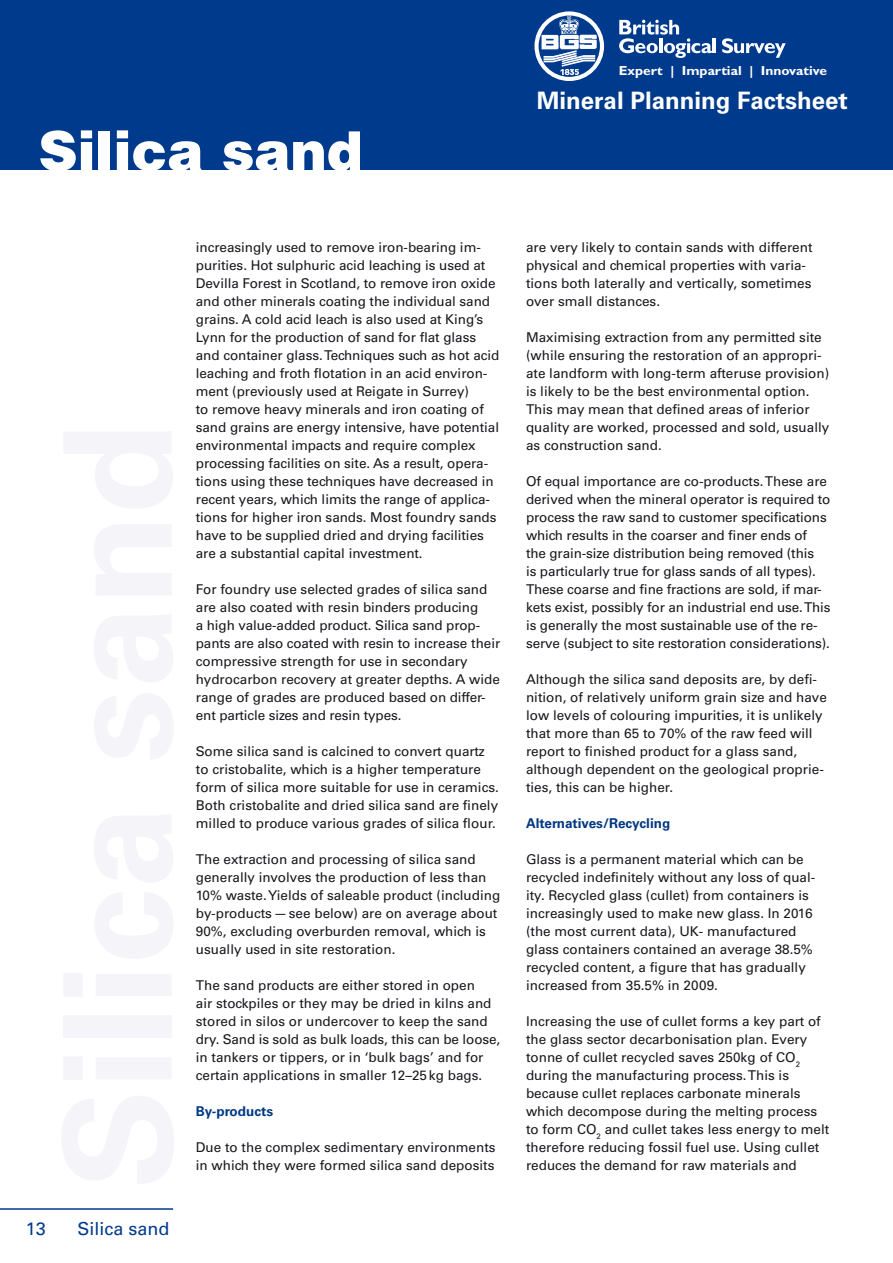
<style>
.page{position:relative;width:893px;height:1263px;background:#fff}
.page>*{position:absolute;margin:0;border:0;box-sizing:border-box;transform-origin:0 0}
.t1{font:900 54px "Helvetica";color:#fff}
.t2{font:700 24px "Univers";color:#fff}
.t3{font:18px "Univers";color:#003a8c}
.t4{font:13.5px/18px "Univers";color:#1a171c}
.t5{font:700 13.5px "Univers";color:#003883}
.t6{font:700 13.05px "Gill Sans";color:#fff;scale:1.05 1}
</style>
<div class="page">
<hr style="left:0;top:1208px;width:173px;height:2px;background:#003a8c">
<div style="left:0;top:0;width:893px;height:170px;background:#003a8c"></div>
<hr style="left:713px;top:39px;width:3px;height:14px;background:#fff">
<svg style="left:722px;top:38px;width:64px;height:20px"></svg>
<svg style="left:619px;top:20px;width:93px;height:38px"></svg>
<svg style="left:541px;top:16px;width:56px;height:59px"></svg>
<div style="left:534px;top:11px;width:70px;height:70px;border:4px solid #fff;border-radius:50%"></div>
<h1 class="t1" style="left:39px;top:116px;width:325px">Silica sand</h1>
<p class="t6" style="left:619px;top:63px;width:200px">Expert | Impartial | Innovative</p>
<h2 class="t2" style="left:537px;top:86px;width:312px">Mineral Planning Factsheet</h2>
<h3 class="t3" style="left:26px;top:1218px;width:22px">13</h3>
<h3 class="t3" style="left:77px;top:1218px;width:94px">Silica sand</h3>
<p class="t4" style="left:196px;top:238px;width:305px">increasingly used to remove iron-bearing im&shy;purities. Hot sulphuric acid leaching is used at Devilla Forest in Scotland, to remove iron oxide and other minerals coating the individual sand grains. A cold acid leach is also used at King’s Lynn for the production of sand for flat glass and container glass. Techniques such as hot acid leaching and froth flotation in an acid environ&shy;ment (previously used at Reigate in Surrey)<br>to remove heavy minerals and iron coating of sand grains are energy intensive, have potential environmental impacts and require complex processing facilities on site. As a result, opera&shy;tions using these techniques have decreased in recent years, which limits the range of applica&shy;tions for higher iron sands. Most foundry sands have to be supplied dried and drying facilities are a substantial capital investment.</p>
<p class="t4" style="left:196px;top:580px;width:306px">For foundry use selected grades of silica sand are also coated with resin binders producing<br>a high value-added product. Silica sand prop&shy;pants are also coated with resin to increase their compressive strength for use in secondary hydrocarbon recovery at greater depths. A wide range of grades are produced based on differ&shy;ent particle sizes and resin types.</p>
<p class="t4" style="left:196px;top:742px;width:305px">Some silica sand is calcined to convert quartz to cristobalite, which is a higher temperature form of silica more suitable for use in ceramics.<br>Both cristobalite and dried silica sand are finely milled to produce various grades of silica flour.</p>
<p class="t4" style="left:196px;top:850px;width:306px">The extraction and processing of silica sand generally involves the production of less than 10% waste. Yields of saleable product (including by-products—see below) are on average about 90%, excluding overburden removal, which is usually used in site restoration.</p>
<p class="t4" style="left:196px;top:976px;width:306px">The sand products are either stored in open<br>air stockpiles or they may be dried in kilns and stored in silos or undercover to keep the sand dry. Sand is sold as bulk loads, this can be loose, in tankers or tippers, or in ‘bulk bags’ and for certain applications in smaller 12–25kg bags.</p>
<p class="t5" style="left:196px;top:1103px;width:79px">By-products</p>
<p class="t4" style="left:196px;top:1138px;width:301px">Due to the complex sedimentary environments in which they were formed silica sand deposits</p>
<p class="t4" style="left:526px;top:238px;width:288px">are very likely to contain sands with different physical and chemical properties with varia&shy;tions both laterally and vertically, sometimes over small distances.</p>
<p class="t4" style="left:526px;top:328px;width:305px">Maximising extraction from any permitted site (while ensuring the restoration of an appropri&shy;ate landform with long-term afteruse provision) is likely to be the best environmental option.<br>This may mean that defined areas of inferior quality are worked, processed and sold, usually as construction sand.</p>
<p class="t4" style="left:526px;top:472px;width:306px">Of equal importance are co-products. These are derived when the mineral operator is required to process the raw sand to customer specifications which results in the coarser and finer ends of<br>the grain-size distribution being removed (this<br>is particularly true for glass sands of all types).<br>These coarse and fine fractions are sold, if mar&shy;kets exist, possibly for an industrial end use. This is generally the most sustainable use of the re&shy;serve (subject to site restoration considerations).</p>
<p class="t4" style="left:526px;top:670px;width:302px">Although the silica sand deposits are, by defi&shy;nition, of relatively uniform grain size and have low levels of colouring impurities, it is unlikely that more than 65 to 70% of the raw feed will report to finished product for a glass sand, although dependent on the geological proprie&shy;ties, this can be higher.</p>
<p class="t5" style="left:526px;top:815px;width:146px">Alternatives/Recycling</p>
<p class="t4" style="left:526px;top:850px;width:291px">Glass is a permanent material which can be recycled indefinitely without any loss of qual&shy;ity. Recycled glass (cullet) from containers is increasingly used to make new glass. In 2016 (the most current data), UK- manufactured glass containers contained an average 38.5% recycled content, a figure that has gradually increased from 35.5% in 2009.</p>
<p class="t4" style="left:526px;top:1012px;width:305px">Increasing the use of cullet forms a key part of the glass sector decarbonisation plan. Every tonne of cullet recycled saves 250kg of CO<sub>2 </sub>during the manufacturing process. This is because cullet replaces carbonate minerals which decompose during the melting process to form CO<sub>2</sub> and cullet takes less energy to melt therefore reducing fossil fuel use. Using cullet reduces the demand for raw materials and</p>
</div>
